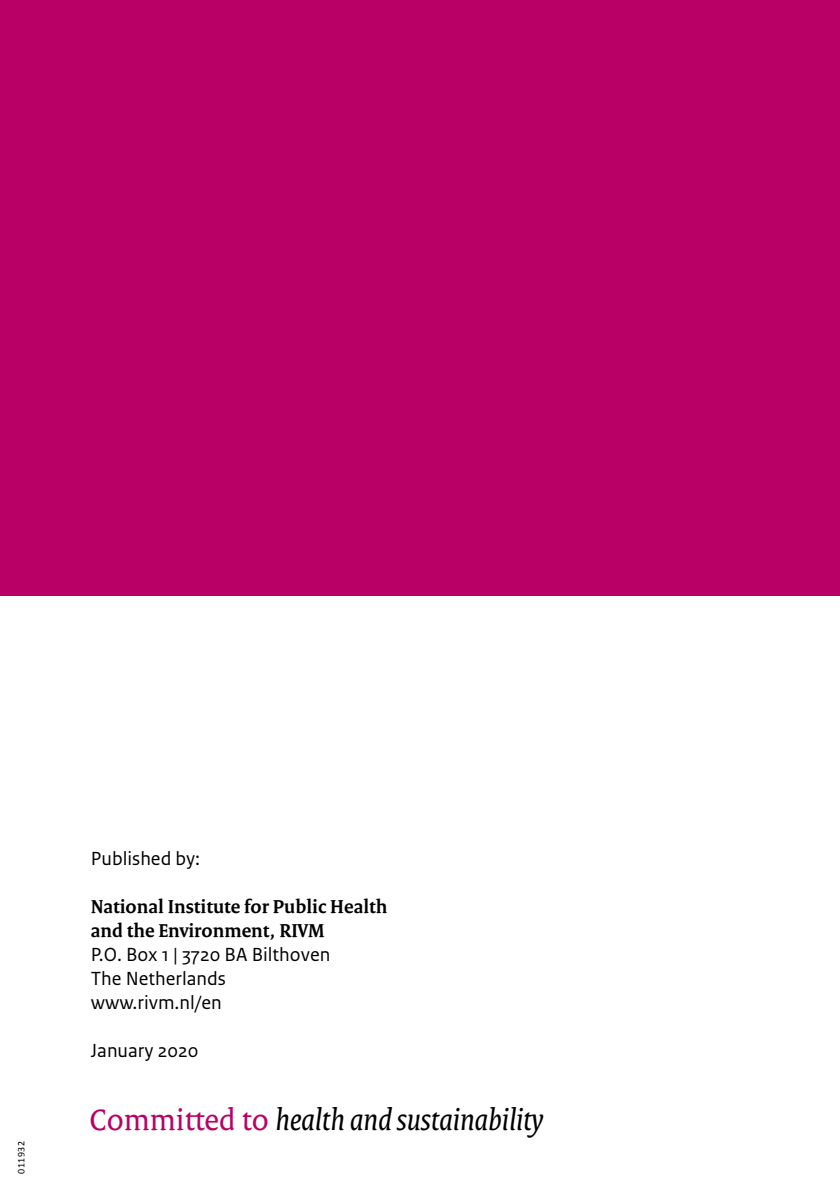
<style>
.page{position:relative;width:840px;height:1191px;background:#fff}
.page>*{position:absolute;margin:0;border:0;box-sizing:border-box;transform-origin:0 0}
._33_RIVM_Pay-off_A5{font:italic 32px "Rijksoverheid Serif";color:#000}
._10_RIVM_Broodtekst{font:20px "Rijksoverheid Sans Text";color:#000}
._10_RIVM_Broodtekst-2{font:700 20px "Rijksoverheid Serif";color:#000}
.t1{font:10px "Calibri 2";letter-spacing:.05em;color:#000}
.s1{font-style:normal;color:#b90066}
</style>
<div class="page">
<div style="left:0;top:0;width:839px;height:595px;background:#b90066"></div>
<p class="t1" style="left:15px;top:1174px;width:34px;rotate:-90deg">011932</p>
<p class="_10_RIVM_Broodtekst" style="left:91px;top:847px;width:111px">Published by:</p>
<p class="_10_RIVM_Broodtekst-2" style="left:91px;top:894px;width:298px">National Institute for Public Health</p>
<p class="_10_RIVM_Broodtekst-2" style="left:91px;top:918px;width:235px">and the Environment, RIVM</p>
<p class="_10_RIVM_Broodtekst" style="left:91px;top:943px;width:241px">P.O. Box 1 | 3720 BA Bilthoven</p>
<p class="_10_RIVM_Broodtekst" style="left:91px;top:967px;width:137px">The Netherlands</p>
<p class="_10_RIVM_Broodtekst" style="left:91px;top:991px;width:132px">www.rivm.nl/en</p>
<p class="_10_RIVM_Broodtekst" style="left:91px;top:1039px;width:109px">January 2020</p>
<p class="_33_RIVM_Pay-off_A5" style="left:89px;top:1100px;width:455px"><span class="s1">Committed to</span> health and sustainability</p>
</div>
